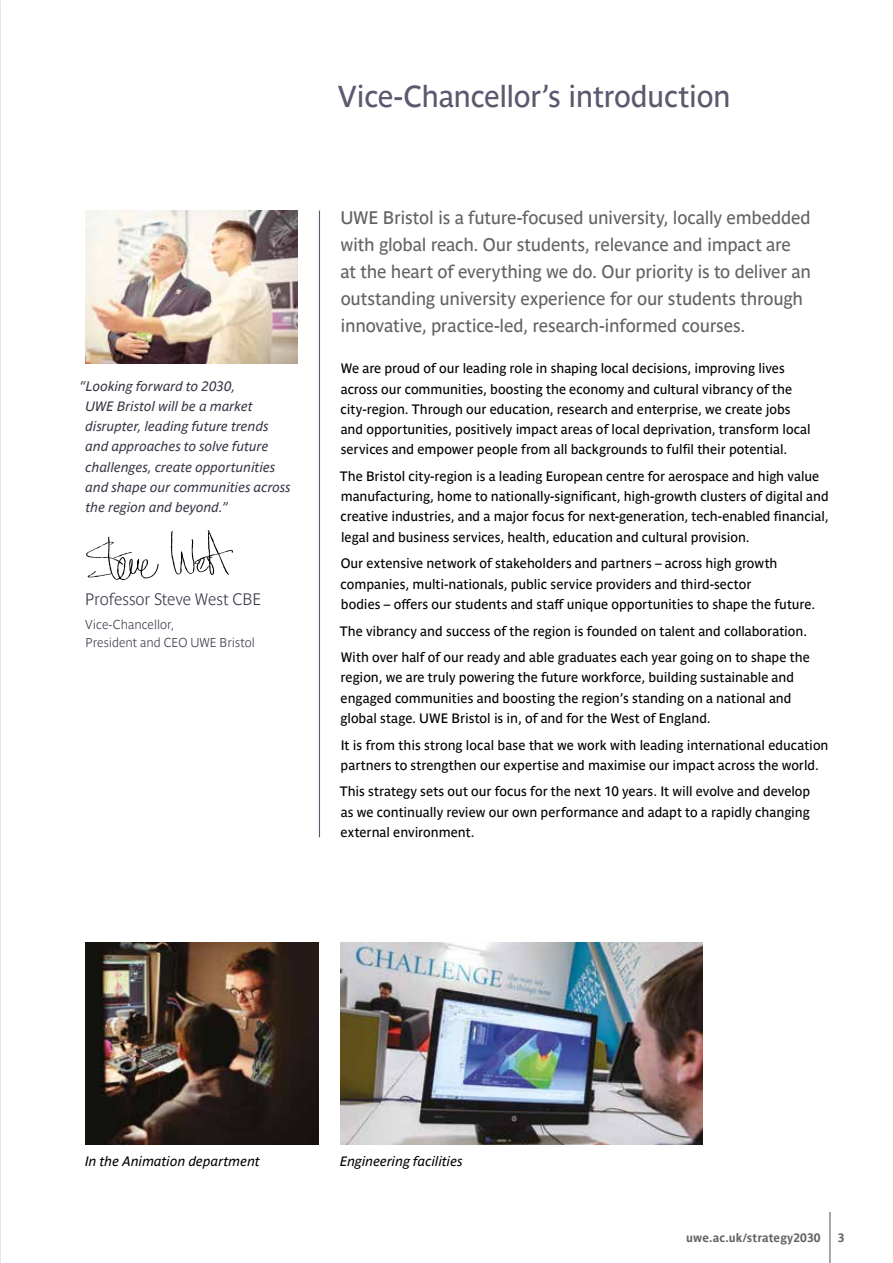
<style>
.page{position:relative;width:893px;height:1263px;background:#fff}
.page>*{position:absolute;margin:0;border:0;box-sizing:border-box;transform-origin:0 0}
.t1{font:30px "Parisine Pro";letter-spacing:-.02em;color:#5d586f}
.t2{font:18px/27px "Parisine Pro";letter-spacing:-.015em;color:#646363}
.t3{font:700 16.5px "Parisine Pro Clair";letter-spacing:-.01em;color:#3b3747}
.t4{font:13.5px/20.2px "Parisine Pro";color:#000}
.t5{font:italic 13.5px/20.2px "Parisine Pro";color:#3b3747}
.t6{font:italic 13.5px "Parisine Pro";color:#000}
.t7{font:700 12.75px/18px "Parisine Pro Clair";color:#3b3747}
.t8{font:700 12px "Parisine Pro";letter-spacing:.005em;color:#646363}
</style>
<div class="page">
<img style="left:0;top:0;width:1px;height:1263px">
<hr style="left:319px;top:210px;width:1px;height:627px;background:#5d586f">
<hr style="left:829px;top:1212px;width:1px;height:51px;background:#646363">
<img style="left:85px;top:210px;width:213px;height:154px">
<svg style="left:86px;top:536px;width:73px;height:44px"></svg>
<svg style="left:170px;top:530px;width:63px;height:45px"></svg>
<img style="left:85px;top:943px;width:234px;height:201px">
<img style="left:340px;top:943px;width:362px;height:201px">
<p class="t5" style="left:85px;top:375px;width:207px;text-indent:-6px">“Looking forward to 2030,<br>UWE Bristol will be a market disrupter, leading future trends and approaches to solve future challenges, create opportunities and shape our communities across the region and beyond.”</p>
<p class="t3" style="left:85px;top:587px;width:177px">Professor Steve West CBE</p>
<p class="t7" style="left:85px;top:615px;width:171px">Vice-Chancellor,<br>President and CEO UWE Bristol</p>
<h1 class="t1" style="left:338px;top:74px;width:395px">Vice-Chancellor’s introduction</h1>
<p class="t2" style="left:340px;top:202px;width:472px">UWE Bristol is a future-focused university, locally embedded with global reach. Our students, relevance and impact are<br>at the heart of everything we do. Our priority is to deliver an outstanding university experience for our students through innovative, practice-led, research-informed courses.</p>
<p class="t4" style="left:341px;top:357px;width:471px">We are proud of our leading role in shaping local decisions, improving lives across our communities, boosting the economy and cultural vibrancy of the city-region. Through our education, research and enterprise, we create jobs and opportunities, positively impact areas of local deprivation, transform local services and empower people from all backgrounds to fulfil their potential.</p>
<p class="t4" style="left:340px;top:465px;width:490px">The Bristol city-region is a leading European centre for aerospace and high value manufacturing, home to nationally-significant, high-growth clusters of digital and creative industries, and a major focus for next-generation, tech-enabled financial, legal and business services, health, education and cultural provision.</p>
<p class="t4" style="left:341px;top:552px;width:476px">Our extensive network of stakeholders and partners – across high growth companies, multi-nationals, public service providers and third-sector<br>bodies – offers our students and staff unique opportunities to shape the future.</p>
<p class="t4" style="left:340px;top:616px;width:472px;line-height:26.5px">The vibrancy and success of the region is founded on talent and collaboration.<br>With over half of our ready and able graduates each year going on to shape the</p>
<p class="t4" style="left:340px;top:666px;width:455px">region, we are truly powering the future workforce, building sustainable and engaged communities and boosting the region’s standing on a national and global stage. UWE Bristol is in, of and for the West of England.</p>
<p class="t4" style="left:341px;top:733px;width:489px">It is from this strong local base that we work with leading international education partners to strengthen our expertise and maximise our impact across the world.</p>
<p class="t4" style="left:340px;top:780px;width:472px;text-align:justify">This strategy sets out our focus for the next 10 years. It will evolve and develop as we continually review our own performance and adapt to a rapidly changing external environment.</p>
<p class="t6" style="left:85px;top:1152px;width:176px">In the Animation department</p>
<p class="t6" style="left:340px;top:1152px;width:124px">Engineering facilities</p>
<p class="t8" style="left:686px;top:1229px;width:136px">uwe.ac.uk/strategy2030</p>
<p class="t8" style="left:838px;top:1229px;width:8px">3</p>
</div>
